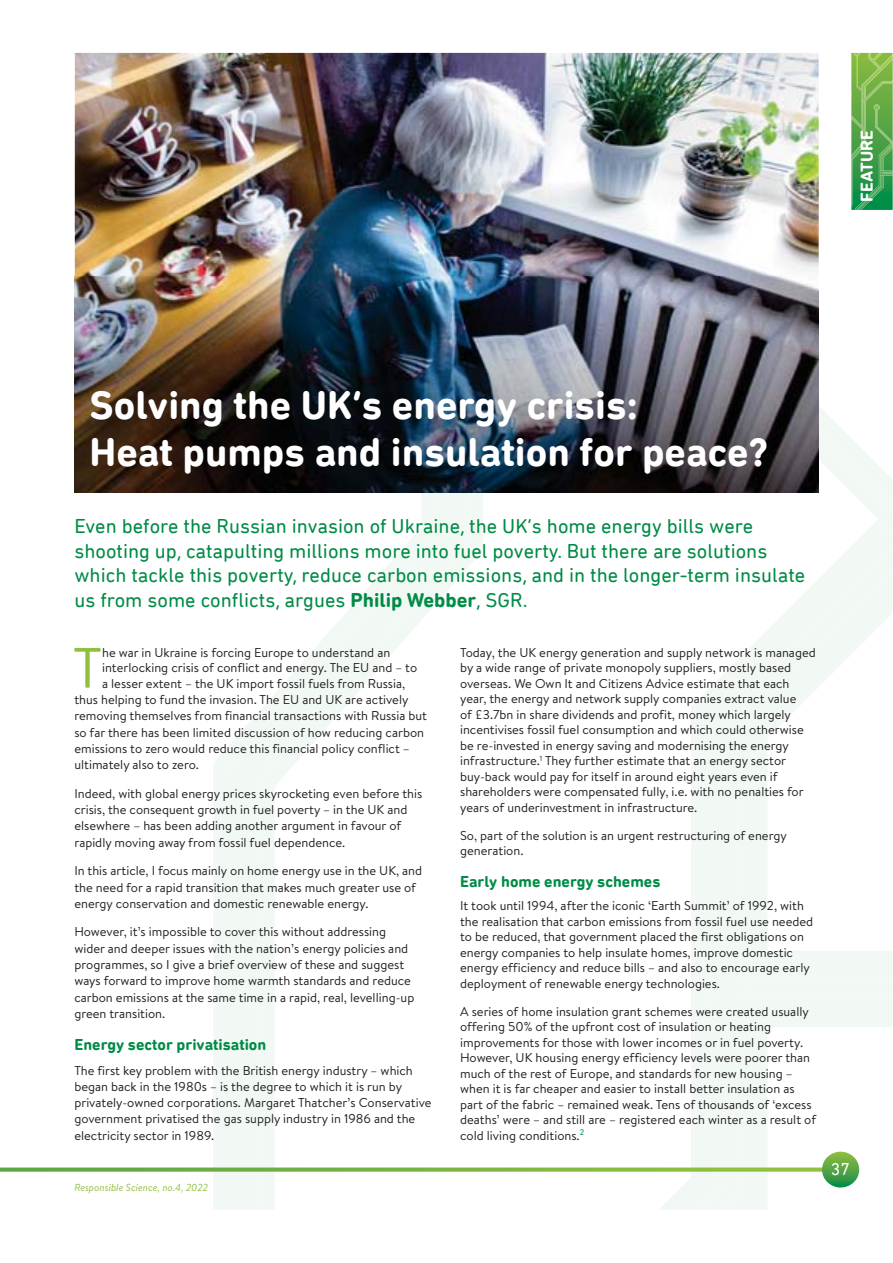
<style>
.page{position:relative;width:893px;height:1263px;background:#fff}
.page>*{position:absolute;margin:0;border:0;box-sizing:border-box;transform-origin:0 0}
.t1{font:56.85px "Brandon Text";color:#90c03e}
.t2{font:700 40.8px/46.7px "DIN Next Rounded LT Pro";color:#fff}
.t3{font:20.4px/24.5px "DIN Next Rounded LT Pro";color:#008c46}
.t4{font:700 17.55px "DIN Next Rounded LT Pro";color:#fff}
.t5{font:17.55px "DIN Next Rounded LT Pro";color:#fff}
.t6{font:700 16.05px "DIN Next Rounded LT Pro";color:#008c46}
.t7{font:12.9px/15.5px "Brandon Text";color:#231f20}
.t8{font:italic 10.2px "Brandon Text";color:#90c03e}
.s1{font-weight:700}
</style>
<div class="page">
<svg style="left:851px;top:53px;width:42px;height:157px;background:#5cab51"></svg>
<svg style="left:658px;top:534px;width:235px;height:676px"></svg>
<svg style="left:213px;top:493px;width:270px;height:717px"></svg>
<svg style="left:819px;top:407px;width:73px;height:127px"></svg>
<div style="left:708px;top:951px;width:185px;height:76px;background:#f2f9f5"></div>
<svg style="left:0;top:1168px;width:822px;height:4px;background:#82b951"></svg>
<svg style="left:822px;top:1152px;width:37px;height:36px"></svg>
<img style="left:75px;top:53px;width:744px;height:440px">
<img style="left:75px;top:277px;width:743px;height:216px">
<h3 class="t4" style="left:859px;top:202px;width:73px;rotate:-90deg">FEATURE</h3>
<h2 class="t2" style="left:90px;top:386px;width:680px">Solving the UK’s energy crisis:<br>Heat pumps and insulation for peace?</h2>
<p class="t3" style="left:74px;top:516px;width:732px">Even before the Russian invasion of Ukraine, the UK’s home energy bills were shooting up, catapulting millions more into fuel poverty. But there are solutions which tackle this poverty, reduce carbon emissions, and in the longer-term insulate us from some conflicts, argues <span class="s1">Philip Webber</span>, SGR.</p>
<h1 class="t1" style="left:73px;top:647px;width:31px">T</h1>
<p class="t7" style="left:102px;top:646px;width:290px">he war in Ukraine is forcing Europe to understand an</p>
<p class="t7" style="left:102px;top:661px;width:317px">interlocking crisis of conflict and energy. The EU and – to</p>
<p class="t7" style="left:102px;top:677px;width:305px">a lesser extent – the UK import fossil fuels from Russia,</p>
<p class="t7" style="left:74px;top:693px;width:336px">thus helping to fund the invasion. The EU and UK are actively</p>
<p class="t7" style="left:74px;top:709px;width:354px">removing themselves from financial transactions with Russia but</p>
<p class="t7" style="left:74px;top:726px;width:351px">so far there has been limited discussion of how reducing carbon</p>
<p class="t7" style="left:74px;top:742px;width:337px">emissions to zero would reduce this financial policy conflict –</p>
<p class="t7" style="left:74px;top:758px;width:126px">ultimately also to zero.</p>
<p class="t7" style="left:74px;top:786px;width:349px;line-height:16.4px">Indeed, with global energy prices skyrocketing even before this crisis, the consequent growth in fuel poverty – in the UK and elsewhere – has been adding another argument in favour of rapidly moving away from fossil fuel dependence.</p>
<p class="t7" style="left:74px;top:864px;width:349px;line-height:16.4px">In this article, I focus mainly on home energy use in the UK, and the need for a rapid transition that makes much greater use of energy conservation and domestic renewable energy.</p>
<p class="t7" style="left:74px;top:925px;width:341px;line-height:16.4px">However, it’s impossible to cover this without addressing wider and deeper issues with the nation’s energy policies and programmes, so I give a brief overview of these and suggest ways forward to improve home warmth standards and reduce carbon emissions at the same time in a rapid, real, levelling-up green transition.</p>
<p class="t6" style="left:74px;top:1038px;width:193px">Energy sector privatisation</p>
<p class="t7" style="left:74px;top:1063px;width:359px;line-height:16.4px">The first key problem with the British energy industry – which began back in the 1980s – is the degree to which it is run by privately-owned corporations. Margaret Thatcher’s Conservative government privatised the gas supply industry in 1986 and the electricity sector in 1989.</p>
<p class="t8" style="left:74px;top:1184px;width:135px">Responsible Science, no.4, 2022</p>
<p class="t7" style="left:460px;top:646px;width:357px">Today, the UK energy generation and supply network is managed by a wide range of private monopoly suppliers, mostly based overseas. We Own It and Citizens Advice estimate that each year, the energy and network supply companies extract value<br>of £3.7bn in share dividends and profit, money which largely incentivises fossil fuel consumption and which could otherwise be re-invested in energy saving and modernising the energy infrastructure.<sup>1</sup> They further estimate that an energy sector buy-back would pay for itself in around eight years even if shareholders were compensated fully, i.e. with no penalties for years of underinvestment in infrastructure.</p>
<p class="t7" style="left:460px;top:829px;width:328px">So, part of the solution is an urgent restructuring of energy generation.</p>
<p class="t6" style="left:460px;top:875px;width:202px">Early home energy schemes</p>
<p class="t7" style="left:460px;top:900px;width:355px">It took until 1994, after the iconic ‘Earth Summit’ of 1992, with the realisation that carbon emissions from fossil fuel use needed to be reduced, that government placed the first obligations on energy companies to help insulate homes, improve domestic energy efficiency and reduce bills – and also to encourage early deployment of renewable energy technologies.</p>
<p class="t7" style="left:460px;top:1005px;width:357px">A series of home insulation grant schemes were created usually offering 50% of the upfront cost of insulation or heating improvements for those with lower incomes or in fuel poverty.<br>However, UK housing energy efficiency levels were poorer than much of the rest of Europe, and standards for new housing – when it is far cheaper and easier to install better insulation as part of the fabric – remained weak. Tens of thousands of ‘excess deaths’ were – and still are – registered each winter as a result of cold living conditions.<sup>2</sup></p>
<h3 class="t5" style="left:831px;top:1162px;width:20px">37</h3>
</div>
